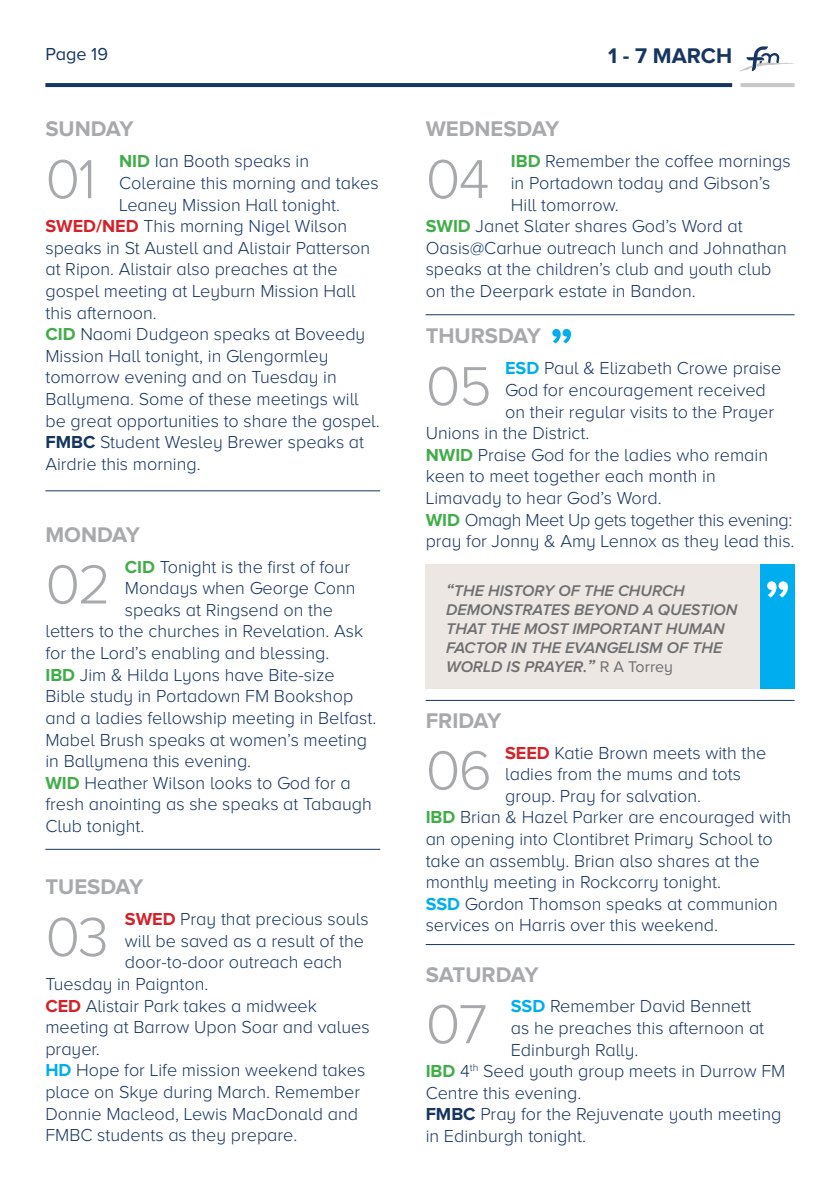
<style>
.page{position:relative;width:840px;height:1191px;background:#fff}
.page>*{position:absolute;margin:0;border:0;box-sizing:border-box;transform-origin:0 0}
.t1{font:300 57px "Proxima Nova A";letter-spacing:-.03em;color:#a7a9ac}
.t2{font:700 22px "Proxima Nova A";color:#a7a9ac}
.t3{font:700 22px "Proxima Nova A";color:#163560}
.t4{font:300 18px "Proxima Nova A";color:#163560}
.t5{font:300 18px "Proxima Nova A";letter-spacing:-.02em;color:#163560}
.t6{font:18px "Proxima Nova A";color:#163560}
.t7{font:italic 600 16px/19px "Proxima Nova A";color:#6d6e71}
.s1{font-weight:700;color:#41ad49}
.s2{font-weight:700;color:#d2232a}
.s3{font-weight:700}
.s4{font-weight:700;color:#00aeef}
.s5{font-size:18px}
.s6{font-weight:400;font-style:normal}
</style>
<div class="page">
<svg style="left:45px;top:83px;width:686px;height:4px;background:#193862"></svg>
<hr style="left:740px;top:83px;width:54px;height:4px;background:#c7c8ca">
<svg style="left:739px;top:46px;width:55px;height:26px"></svg>
<hr style="left:425px;top:314px;width:369px;height:1px;background:#163560">
<svg style="left:552px;top:329px;width:18px;height:14px"></svg>
<hr style="left:45px;top:490px;width:335px;height:1px;background:#163560">
<hr style="left:425px;top:944px;width:369px;height:1px;background:#163560">
<hr style="left:45px;top:849px;width:335px;height:1px;background:#163560">
<div style="left:425px;top:564px;width:335px;height:125px;background:#ece7e2"></div>
<div style="left:760px;top:564px;width:34px;height:125px;background:#00aeef"></div>
<svg style="left:767px;top:581px;width:20px;height:16px"></svg>
<hr style="left:425px;top:700px;width:369px;height:1px;background:#163560">
<p class="t6" style="left:45px;top:44px;width:64px">Page 19</p>
<p class="t3" style="left:608px;top:43px;width:125px">1 - 7 MARCH</p>
<p class="t2" style="left:45px;top:117px;width:90px">SUNDAY</p>
<p class="t4" style="left:119px;top:151px;width:191px"><span class="s1">NID</span> Ian Booth speaks in</p>
<p class="t4" style="left:119px;top:173px;width:261px">Coleraine this morning and takes</p>
<p class="t4" style="left:119px;top:195px;width:222px">Leaney Mission Hall tonight.</p>
<p class="t4" style="left:45px;top:216px;width:303px"><span class="s2">SWED/NED</span> This morning Nigel Wilson</p>
<p class="t4" style="left:45px;top:238px;width:326px">speaks in St Austell and Alistair Patterson</p>
<p class="t4" style="left:45px;top:259px;width:294px">at Ripon. Alistair also preaches at the</p>
<p class="t4" style="left:45px;top:281px;width:311px">gospel meeting at Leyburn Mission Hall</p>
<p class="t4" style="left:45px;top:303px;width:113px">this afternoon.</p>
<p class="t4" style="left:45px;top:324px;width:321px"><span class="s1">CID</span> Naomi Dudgeon speaks at Boveedy</p>
<p class="t4" style="left:45px;top:346px;width:284px">Mission Hall tonight, in Glengormley</p>
<p class="t4" style="left:45px;top:367px;width:293px">tomorrow evening and on Tuesday in</p>
<p class="t4" style="left:45px;top:389px;width:315px">Ballymena. Some of these meetings will</p>
<p class="t4" style="left:45px;top:411px;width:336px">be great opportunities to share the gospel.</p>
<p class="t4" style="left:45px;top:432px;width:320px"><span class="s3">FMBC</span> Student Wesley Brewer speaks at</p>
<p class="t4" style="left:45px;top:454px;width:157px">Airdrie this morning.</p>
<h1 class="t1" style="left:45px;top:148px;width:52px">01</h1>
<p class="t2" style="left:45px;top:522px;width:96px">MONDAY</p>
<p class="t4" style="left:125px;top:557px;width:226px"><span class="s1">CID</span> Tonight is the first of four</p>
<p class="t4" style="left:125px;top:578px;width:232px">Mondays when George Conn</p>
<p class="t4" style="left:125px;top:600px;width:210px">speaks at Ringsend on the</p>
<p class="t4" style="left:45px;top:621px;width:319px">letters to the churches in Revelation. Ask</p>
<p class="t4" style="left:45px;top:643px;width:285px">for the Lord’s enabling and blessing.</p>
<p class="t4" style="left:45px;top:665px;width:290px"><span class="s1">IBD</span> Jim &amp; Hilda Lyons have Bite-size</p>
<p class="t4" style="left:45px;top:686px;width:309px">Bible study in Portadown FM Bookshop</p>
<p class="t4" style="left:45px;top:708px;width:332px">and a ladies fellowship meeting in Belfast.</p>
<p class="t4" style="left:45px;top:729px;width:323px">Mabel Brush speaks at women’s meeting</p>
<p class="t4" style="left:45px;top:751px;width:207px">in Ballymena this evening.</p>
<p class="t4" style="left:45px;top:773px;width:307px"><span class="s1">WID</span> Heather Wilson looks to God for a</p>
<p class="t4" style="left:45px;top:794px;width:327px">fresh anointing as she speaks at Tabaugh</p>
<p class="t4" style="left:45px;top:816px;width:101px">Club tonight.</p>
<h1 class="t1" style="left:45px;top:553px;width:67px">02</h1>
<p class="t2" style="left:45px;top:874px;width:99px">TUESDAY</p>
<p class="t4" style="left:125px;top:909px;width:245px"><span class="s2">SWED</span> Pray that precious souls</p>
<p class="t4" style="left:125px;top:931px;width:241px">will be saved as a result of the</p>
<p class="t4" style="left:125px;top:952px;width:219px">door-to-door outreach each</p>
<p class="t4" style="left:45px;top:974px;width:164px">Tuesday in Paignton.</p>
<p class="t4" style="left:45px;top:995px;width:273px"><span class="s2">CED</span> Alistair Park takes a midweek</p>
<p class="t4" style="left:45px;top:1017px;width:325px">meeting at Barrow Upon Soar and values</p>
<p class="t4" style="left:45px;top:1039px;width:56px">prayer.</p>
<p class="t4" style="left:45px;top:1060px;width:321px"><span class="s4">HD</span> Hope for Life mission weekend takes</p>
<p class="t4" style="left:45px;top:1082px;width:316px">place on Skye during March. Remember</p>
<p class="t4" style="left:45px;top:1103px;width:314px">Donnie Macleod, Lewis MacDonald and</p>
<p class="t4" style="left:45px;top:1125px;width:253px">FMBC students as they prepare.</p>
<h1 class="t1" style="left:45px;top:905px;width:65px">03</h1>
<p class="t2" style="left:425px;top:117px;width:135px">WEDNESDAY</p>
<p class="t4" style="left:510px;top:151px;width:281px"><span class="s1">IBD</span> Remember the coffee mornings</p>
<p class="t4" style="left:510px;top:173px;width:261px">in Portadown today and Gibson’s</p>
<p class="t4" style="left:510px;top:195px;width:109px">Hill tomorrow.</p>
<p class="t4" style="left:425px;top:216px;width:318px"><span class="s1">SWID</span> Janet Slater shares God’s Word at</p>
<p class="t4" style="left:425px;top:238px;width:362px">Oasis@Carhue outreach lunch and Johnathan</p>
<p class="t4" style="left:425px;top:259px;width:347px">speaks at the children’s club and youth club</p>
<p class="t4" style="left:425px;top:281px;width:271px">on the Deerpark estate in Bandon.</p>
<h1 class="t1" style="left:425px;top:148px;width:65px">04</h1>
<p class="t2" style="left:425px;top:323px;width:117px">THURSDAY</p>
<p class="t4" style="left:505px;top:358px;width:277px"><span class="s4">ESD</span> Paul &amp; Elizabeth Crowe praise</p>
<p class="t4" style="left:505px;top:380px;width:262px">God for encouragement received</p>
<p class="t4" style="left:505px;top:402px;width:270px">on their regular visits to the Prayer</p>
<p class="t4" style="left:425px;top:423px;width:165px">Unions in the District.</p>
<p class="t4" style="left:425px;top:445px;width:344px"><span class="s1">NWID</span> Praise God for the ladies who remain</p>
<p class="t4" style="left:425px;top:466px;width:291px">keen to meet together each month in</p>
<p class="t4" style="left:425px;top:488px;width:237px">Limavady to hear God’s Word.</p>
<p class="t5" style="left:425px;top:510px;width:368px"><span class="s1">WID</span> Omagh Meet Up gets together this evening:</p>
<p class="t4" style="left:425px;top:531px;width:370px">pray for Jonny &amp; Amy Lennox as they lead this.</p>
<h1 class="t1" style="left:425px;top:355px;width:68px">05</h1>
<p class="t7" style="left:446px;top:580px;width:292px"><span class="s5">“</span>THE HISTORY OF THE CHURCH<br>DEMONSTRATES BEYOND A QUESTION<br>THAT THE MOST IMPORTANT HUMAN<br>FACTOR IN THE EVANGELISM OF THE<br>WORLD IS PRAYER.<span class="s5">”</span> <span class="s6">R A Torrey</span></p>
<p class="t2" style="left:425px;top:708px;width:77px">FRIDAY</p>
<p class="t4" style="left:505px;top:742px;width:263px"><span class="s2">SEED</span> Katie Brown meets with the</p>
<p class="t4" style="left:505px;top:764px;width:237px">ladies from the mums and tots</p>
<p class="t4" style="left:505px;top:786px;width:197px">group. Pray for salvation.</p>
<p class="t4" style="left:425px;top:807px;width:366px"><span class="s1">IBD</span> Brian &amp; Hazel Parker are encouraged with</p>
<p class="t4" style="left:425px;top:829px;width:348px">an opening into Clontibret Primary School to</p>
<p class="t4" style="left:425px;top:850px;width:335px">take an assembly. Brian also shares at the</p>
<p class="t4" style="left:425px;top:872px;width:297px">monthly meeting in Rockcorry tonight.</p>
<p class="t4" style="left:425px;top:894px;width:353px"><span class="s4">SSD</span> Gordon Thomson speaks at communion</p>
<p class="t4" style="left:425px;top:915px;width:294px">services on Harris over this weekend.</p>
<p class="t2" style="left:425px;top:961px;width:114px">SATURDAY</p>
<p class="t4" style="left:510px;top:996px;width:242px"><span class="s4">SSD</span> Remember David Bennett</p>
<p class="t4" style="left:510px;top:1018px;width:255px">as he preaches this afternoon at</p>
<p class="t4" style="left:510px;top:1039px;width:129px">Edinburgh Rally.</p>
<p class="t4" style="left:425px;top:1061px;width:361px"><span class="s1">IBD</span> 4<sup>th</sup> Seed youth group meets in Durrow FM</p>
<p class="t4" style="left:425px;top:1083px;width:157px">Centre this evening.</p>
<p class="t4" style="left:425px;top:1104px;width:357px"><span class="s3">FMBC</span> Pray for the Rejuvenate youth meeting</p>
<p class="t4" style="left:425px;top:1126px;width:162px">in Edinburgh tonight.</p>
<h1 class="t1" style="left:425px;top:739px;width:68px">06</h1>
<h1 class="t1" style="left:425px;top:992px;width:63px">07</h1>
</div>
